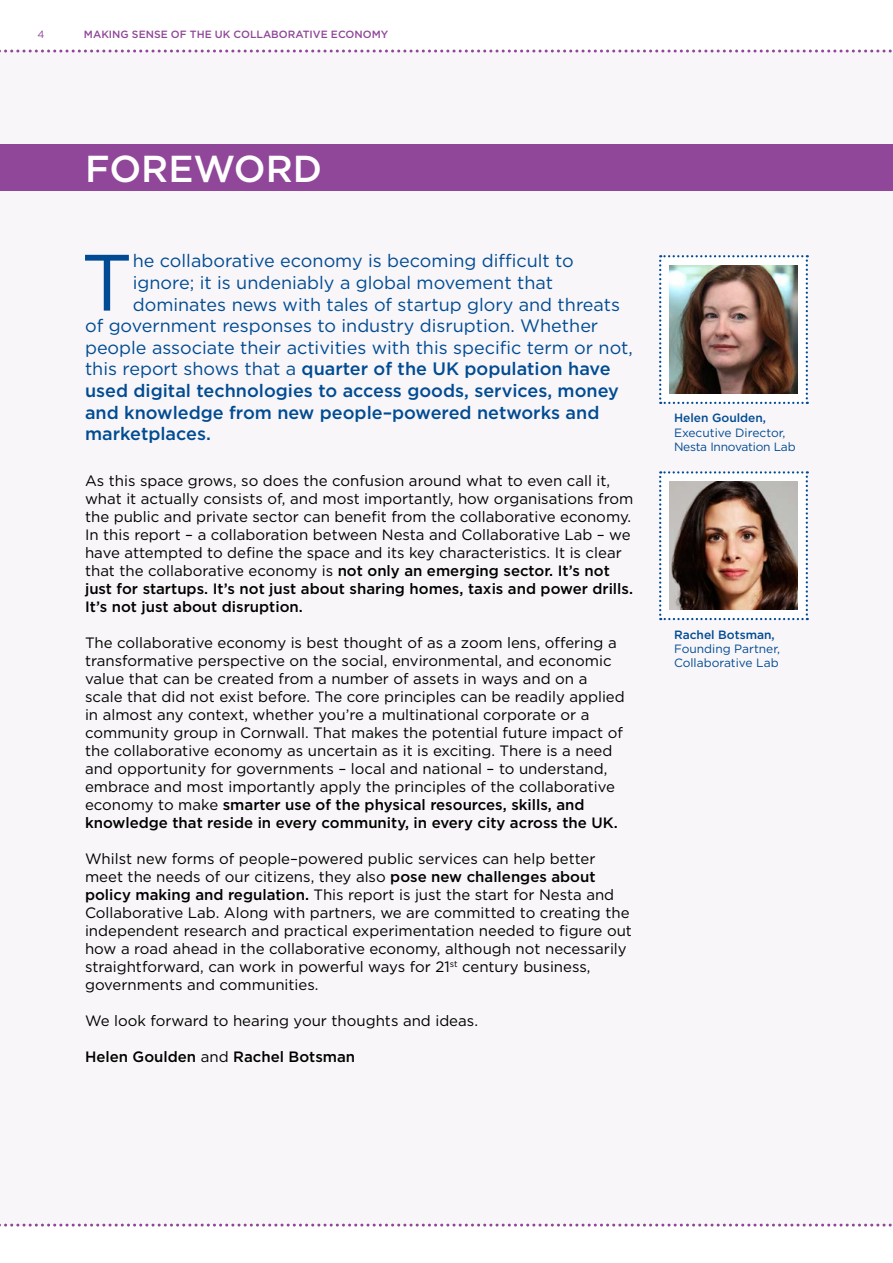
<style>
.page{position:relative;width:893px;height:1263px;background:#fff}
.page>*{position:absolute;margin:0;border:0;box-sizing:border-box;transform-origin:0 0}
.t1{font:79.65px "Gotham HTF";color:#004b93}
.t2{font:500 37.5px "Gotham HTF";color:#fff}
.t3{font:18px "Gotham HTF";color:#004b93}
.t4{font:500 18px "Gotham HTF";color:#004b93}
.t5{font:15px/18px "Gotham HTF";color:#000}
.t6{font:500 15px "Gotham HTF";color:#000}
.t7{font:12px/14.4px "Gotham HTF";letter-spacing:-.02em;color:#004b93}
.t8{font:12px/14.4px "Gotham HTF";color:#004b93}
.t9{font:500 12px "Gotham HTF";color:#004b93}
.t10{font:500 10.5px "Gotham HTF";color:#904799}
.t11{font:10.5px "Gotham HTF";color:#904799}
.s1{font-weight:400}
.s2{font-weight:500}
</style>
<div class="page">
<div style="left:0;top:51px;width:893px;height:1174px;background:#f8f6f8"></div>
<svg style="left:0;top:1223px;width:892px;height:3px"></svg>
<svg style="left:0;top:50px;width:892px;height:3px"></svg>
<div style="left:0;top:145px;width:893px;height:46px;background:#904799"></div>
<svg style="left:659px;top:255px;width:149px;height:149px"></svg>
<svg style="left:659px;top:471px;width:149px;height:149px"></svg>
<img style="left:670px;top:266px;width:127px;height:127px">
<img style="left:670px;top:482px;width:127px;height:127px">
<p class="t11" style="left:37px;top:29px;width:9px">4</p>
<p class="t10" style="left:84px;top:29px;width:306px">MAKING SENSE OF THE UK COLLABORATIVE ECONOMY</p>
<h2 class="t2" style="left:85px;top:147px;width:239px">FOREWORD</h2>
<h1 class="t1" style="left:81px;top:238px;width:53px">T</h1>
<p class="t3" style="left:133px;top:251px;width:443px">he collaborative economy is becoming difficult to</p>
<p class="t3" style="left:133px;top:273px;width:422px">ignore; it is undeniably a global movement that</p>
<p class="t3" style="left:133px;top:294px;width:489px">dominates news with tales of startup glory and threats</p>
<p class="t3" style="left:85px;top:316px;width:515px">of government responses to industry disruption. Whether</p>
<p class="t3" style="left:85px;top:337px;width:549px">people associate their activities with this specific term or not,</p>
<p class="t4" style="left:85px;top:359px;width:527px"><span class="s1">this report shows that a</span> quarter of the UK population have</p>
<p class="t4" style="left:85px;top:380px;width:535px">used digital technologies to access goods, services, money</p>
<p class="t4" style="left:85px;top:402px;width:516px">and knowledge from new people–powered networks and</p>
<p class="t4" style="left:85px;top:424px;width:127px">marketplaces.</p>
<p class="t5" style="left:85px;top:471px;width:550px">As this space grows, so does the confusion around what to even call it, what it actually consists of, and most importantly, how organisations from the public and private sector can benefit from the collaborative economy.<br>In this report – a collaboration between Nesta and Collaborative Lab – we have attempted to define the space and its key characteristics. It is clear that the collaborative economy is <span class="s2">not only an emerging sector. It’s not just for startups. It’s not just about sharing homes, taxis and power drills.<br>It’s not just about disruption.</span></p>
<p class="t5" style="left:85px;top:633px;width:541px">The collaborative economy is best thought of as a zoom lens, offering a transformative perspective on the social, environmental, and economic value that can be created from a number of assets in ways and on a scale that did not exist before. The core principles can be readily applied in almost any context, whether you’re a multinational corporate or a community group in Cornwall. That makes the potential future impact of the collaborative economy as uncertain as it is exciting. There is a need and opportunity for governments – local and national – to understand, embrace and most importantly apply the principles of the collaborative economy to make <span class="s2">smarter use of the physical resources, skills, and knowledge that reside in every community, in every city across the UK.</span></p>
<p class="t5" style="left:85px;top:849px;width:548px">Whilst new forms of people–powered public services can help better meet the needs of our citizens, they also <span class="s2">pose new challenges about policy making and regulation.</span> This report is just the start for Nesta and Collaborative Lab. Along with partners, we are committed to creating the independent research and practical experimentation needed to figure out how a road ahead in the collaborative economy, although not necessarily straightforward, can work in powerful ways for 21<sup>st</sup> century business, governments and communities.</p>
<p class="t5" style="left:85px;top:1011px;width:394px">We look forward to hearing your thoughts and ideas.</p>
<p class="t6" style="left:85px;top:1048px;width:272px">Helen Goulden <span class="s1">and</span> Rachel Botsman</p>
<p class="t9" style="left:674px;top:411px;width:94px">Helen Goulden,</p>
<p class="t7" style="left:674px;top:425px;width:123px">Executive Director,<br>Nesta Innovation Lab</p>
<p class="t9" style="left:674px;top:627px;width:102px">Rachel Botsman,</p>
<p class="t8" style="left:674px;top:641px;width:108px">Founding Partner,<br>Collaborative Lab</p>
</div>
